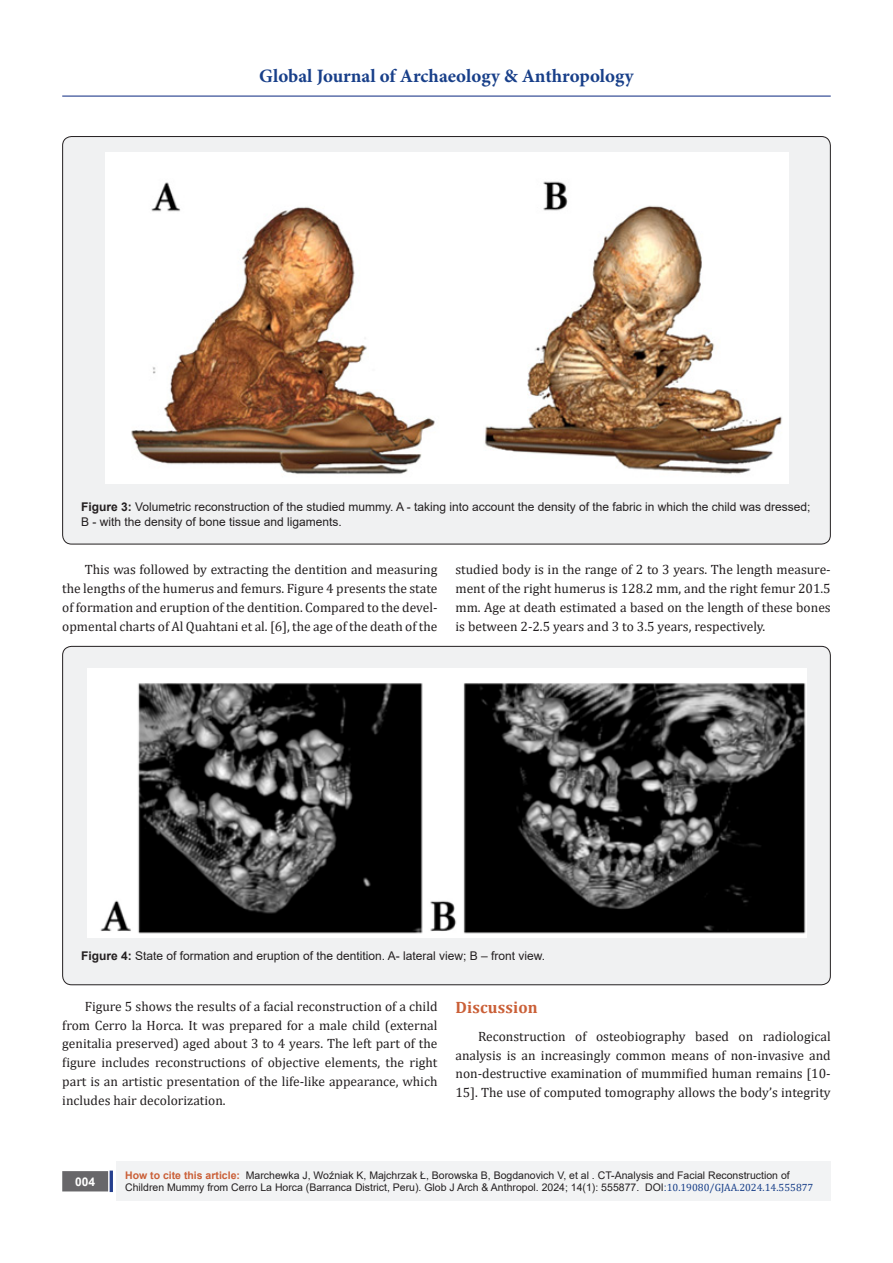
<style>
.page{position:relative;width:893px;height:1263px;background:#fff}
.page>*{position:absolute;margin:0;border:0;box-sizing:border-box;transform-origin:0 0}
.t1{font:700 18.9px "Minion Pro";color:#183f89}
.t2{font:700 16.5px "Cambria";letter-spacing:.01em;color:#ca5f37}
.t3{font:13.5px/18.8px "Cambria";color:#231f20;text-align:justify}
.t4{font:12px/14.4px "Arial";color:#231f20}
.t5{font:700 12px "Arial";color:#fff}
.t6{font:10.5px/12.6px "Arial";color:#231f20}
.s1{font-weight:700}
.s2{font-weight:700;color:#ca5f37}
.s3{color:#183f89}
.s4{font-family:"Cambria";color:#183f89}
</style>
<div class="page">
<hr style="left:62px;top:96px;width:769px;height:1px;background:#253f8e">
<div style="left:116px;top:1162px;width:715px;height:39px;background:#f2f3f4"></div>
<div style="left:63px;top:1172px;width:44px;height:19px;background:#68676a"></div>
<div style="left:62px;top:1171px;width:46px;height:20px;border:2px solid #68676a"></div>
<hr style="left:110px;top:1170px;width:3px;height:22px;background:#253f8e">
<div style="left:63px;top:137px;width:767px;height:407px;background:#f0f1f2;border-radius:9px"></div>
<img style="left:105px;top:152px;width:684px;height:331px">
<div style="left:63px;top:646px;width:767px;height:339px;background:#f0f1f2;border-radius:9px"></div>
<img style="left:87px;top:668px;width:720px;height:269px">
<h1 class="t1" style="left:259px;top:63px;width:376px">Global Journal of Archaeology &amp; Anthropology</h1>
<p class="t4" style="left:81px;top:500px;width:731px"><span class="s1">Figure 3:</span> Volumetric reconstruction of the studied mummy. A - taking into account the density of the fabric in which the child was dressed;<br>B - with the density of bone tissue and ligaments.</p>
<p class="t3" style="left:62px;top:560px;width:377px;text-indent:22px">This was followed by extracting the dentition and measuring the lengths of the humerus and femurs. Figure 4 presents the state of formation and eruption of the dentition. Compared to the devel&shy;opmental charts of Al Quahtani et al. [6], the age of the death of the</p>
<p class="t3" style="left:455px;top:560px;width:377px">studied body is in the range of 2 to 3 years. The length measure&shy;ment of the right humerus is 128.2 mm, and the right femur 201.5 mm. Age at death estimated a based on the length of these bones is between 2-2.5 years and 3 to 3.5 years, respectively.</p>
<p class="t4" style="left:81px;top:948px;width:466px"><span class="s1">Figure 4:</span> State of formation and eruption of the dentition. A- lateral view; B – front view.</p>
<p class="t3" style="left:62px;top:997px;width:377px;text-indent:22px">Figure 5 shows the results of a facial reconstruction of a child from Cerro la Horca. It was prepared for a male child (external genitalia preserved) aged about 3 to 4 years. The left part of the figure includes reconstructions of objective elements, the right part is an artistic presentation of the life-like appearance, which includes hair decolorization.</p>
<p class="t2" style="left:455px;top:996px;width:84px">Discussion</p>
<p class="t3" style="left:455px;top:1027px;width:377px;text-indent:22px">Reconstruction of osteobiography based on radiological analysis is an increasingly common means of non-invasive and non-destructive examination of mummified human remains [10- 15]. The use of computed tomography allows the body’s integrity</p>
<p class="t5" style="left:75px;top:1173px;width:22px">004</p>
<p class="t6" style="left:125px;top:1169px;width:690px"><span class="s2">How to cite this article:</span> Marchewka J, Woźniak K, Majchrzak Ł, Borowska B, Bogdanovich V, et al . CT-Analysis and Facial Reconstruction of<br>Children Mummy from Cerro La Horca (Barranca District, Peru). Glob J Arch &amp; Anthropol. 2024; 14(1): 555877. DOI<span class="s3">:</span><span class="s4">10.19080/GJAA.2024.14.555877</span></p>
</div>
